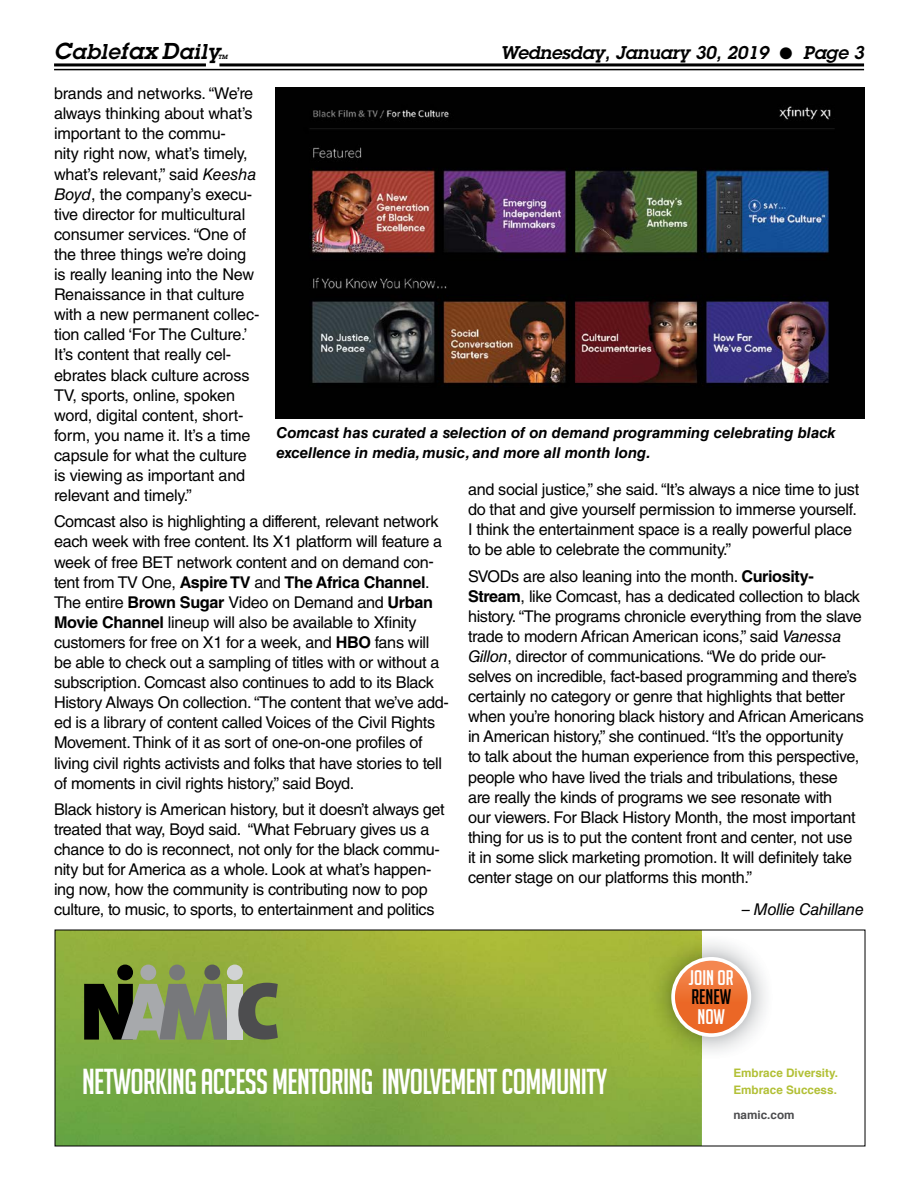
<style>
.page{position:relative;width:918px;height:1188px;background:#fff}
.page>*{position:absolute;margin:0;border:0;box-sizing:border-box;transform-origin:0 0}
.t1{font:35.25px "Big Noodle Titling";letter-spacing:-.02em;color:#fff;scale:.94 1}
.t2{font:italic 600 21px "Lubalin Graph Std";letter-spacing:.03em;color:#000}
.t3{font:20.55px "Big Noodle Titling";color:#fff}
.t4{font:20.55px "Big Noodle Titling";color:#000}
.t5{font:italic 600 18px "Lubalin Graph Std";color:#000}
.t6{font:16.2px/20.1px "Helvetica LT Std";letter-spacing:-.02em;color:#000}
.t7{font:italic 16.2px "Helvetica LT Std";letter-spacing:-.02em;color:#000}
.t8{font:italic 700 15px/20.1px "Helvetica LT Std";color:#000}
.t9{font:700 11.7px/17.1px "Helvetica";color:#b2c036}
.t10{font:700 11.7px "Helvetica";color:#4d4d4f}
.t11{font:italic 600 6px "Lubalin Graph Std";color:#000}
.s1{font-size:22.5px}
.s2{font-style:italic}
.s3{font-weight:700}
</style>
<div class="page">
<hr style="left:219px;top:63px;width:645px;height:3px;background:#000">
<hr style="left:54px;top:63px;width:152px;height:3px;background:#000">
<hr style="left:54px;top:69px;width:810px;height:1px;background:#000">
<img style="left:57px;top:932px;width:645px;height:212px">
<div style="left:117px;top:965px;width:16px;height:15px;background:#000;border-radius:50%"></div>
<div style="left:140px;top:965px;width:16px;height:15px;background:#a7a9ac;border-radius:50%"></div>
<svg style="left:84px;top:984px;width:143px;height:56px"></svg>
<div style="left:227px;top:984px;width:16px;height:56px;background:#d1d3d4"></div>
<svg style="left:238px;top:983px;width:40px;height:57px"></svg>
<div style="left:169px;top:965px;width:16px;height:15px;background:#77787b;border-radius:50%"></div>
<div style="left:204px;top:965px;width:16px;height:15px;background:#58595b;border-radius:50%"></div>
<div style="left:227px;top:965px;width:16px;height:15px;background:#d1d3d4;border-radius:50%"></div>
<img style="left:649px;top:935px;width:117px;height:124px">
<svg style="left:673px;top:959px;width:76px;height:76px"></svg>
<div style="left:671px;top:957px;width:80px;height:80px;border:4px solid #fff;border-radius:50%"></div>
<img style="left:276px;top:88px;width:588px;height:331px">
<p class="t2" style="left:54px;top:38px;width:167px"><span class="s1">C</span>able<span class="s1">fax D</span>aily</p>
<p class="t11" style="left:218px;top:53px;width:11px">TM</p>
<p class="t5" style="left:501px;top:41px;width:365px">Wednesday, January 30, 2019 ● Page 3</p>
<p class="t6" style="left:54px;top:83px;width:207px">brands and networks. “We’re always thinking about what’s important to the commu-<br>nity right now, what’s timely, what’s relevant,” said <span class="s2">Keesha<br>Boyd</span>, the company’s execu&shy;tive director for multicultural consumer services. “One of the three things we’re doing is really leaning into the New<br>Renaissance in that culture with a new permanent collec&shy;tion called ‘For The Culture.’<br>It’s content that really cel&shy;ebrates black culture across<br>TV, sports, online, spoken word, digital content, short&shy;form, you name it. It’s a time capsule for what the culture is viewing as important and relevant and timely.”</p>
<p class="t6" style="left:54px;top:512px;width:397px">Comcast also is highlighting a different, relevant network each week with free content. Its X1 platform will feature a week of free BET network content and on demand con&shy;tent from TV One, <span class="s3">Aspire TV</span> and <span class="s3">The Africa Channel</span>.<br>The entire <span class="s3">Brown Sugar</span> Video on Demand and <span class="s3">Urban Movie Channel</span> lineup will also be available to Xfinity customers for free on X1 for a week, and <span class="s3">HBO</span> fans will be able to check out a sampling of titles with or without a subscription. Comcast also continues to add to its Black History Always On collection. “The content that we’ve add&shy;ed is a library of content called Voices of the Civil Rights Movement. Think of it as sort of one-on-one profiles of living civil rights activists and folks that have stories to tell of moments in civil rights history,” said Boyd.</p>
<p class="t6" style="left:54px;top:799px;width:392px">Black history is American history, but it doesn’t always get treated that way, Boyd said. “What February gives us a chance to do is reconnect, not only for the black commu&shy;nity but for America as a whole. Look at what’s happen&shy;ing now, how the community is contributing now to pop culture, to music, to sports, to entertainment and politics</p>
<p class="t8" style="left:277px;top:422px;width:561px">Comcast has curated a selection of on demand programming celebrating black excellence in media, music, and more all month long.</p>
<p class="t6" style="left:468px;top:479px;width:393px">and social justice,” she said. “It’s always a nice time to just do that and give yourself permission to immerse yourself.<br>I think the entertainment space is a really powerful place to be able to celebrate the community.”</p>
<p class="t6" style="left:468px;top:566px;width:397px">SVODs are also leaning into the month. <span class="s3">Curiosity-Stream</span>, like Comcast, has a dedicated collection to black history. “The programs chronicle everything from the slave trade to modern African American icons,” said <span class="s2">Vanessa Gillon</span>, director of communications. “We do pride our&shy;selves on incredible, fact-based programming and there’s certainly no category or genre that highlights that better when you’re honoring black history and African Americans in American history,” she continued. “It’s the opportunity<br>to talk about the human experience from this perspective, people who have lived the trials and tribulations, these are really the kinds of programs we see resonate with<br>our viewers. For Black History Month, the most important thing for us is to put the content front and center, not use it in some slick marketing promotion. It will definitely take center stage on our platforms this month.”</p>
<p class="t7" style="left:742px;top:900px;width:124px">– Mollie Cahillane</p>
<p class="t3" style="left:689px;top:966px;width:46px">JOIN OR</p>
<p class="t4" style="left:691px;top:986px;width:41px">RENEW</p>
<p class="t3" style="left:697px;top:1006px;width:29px">NOW</p>
<h1 class="t1" style="left:82px;top:1063px;width:560px">NETWORKING ACCESSMENTORING INVOLVEMENT COMMUNITY</h1>
<p class="t9" style="left:733px;top:1064px;width:106px">Embrace Diversity.<br>Embrace Success.</p>
<p class="t10" style="left:733px;top:1105px;width:63px">namic.com</p>
</div>
